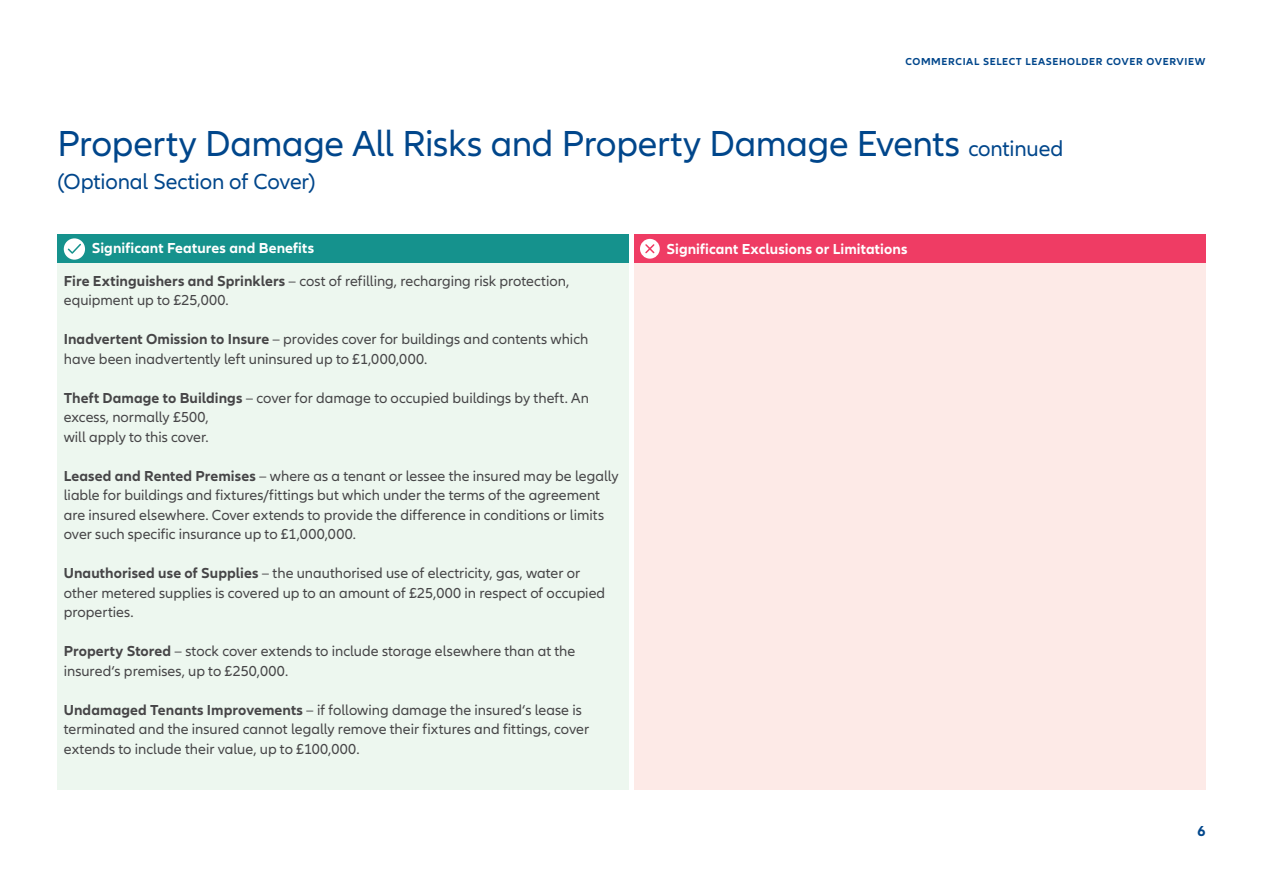
<style>
.page{position:relative;width:1263px;height:893px;background:#fff}
.page>*{position:absolute;margin:0;border:0;box-sizing:border-box;transform-origin:0 0}
.t1{font:37.5px "Allianz Neo";letter-spacing:-.01em;color:#00468b}
.t2{font:22.5px "Allianz Neo";letter-spacing:-.01em;color:#00468b}
.t3{font:15px/19.5px "Allianz Neo";color:#464547}
.t4{font:700 15px "Allianz Neo";letter-spacing:.005em;color:#fff}
.t5{font:700 15px "Allianz Neo";color:#00468b}
.t6{font:700 10.5px "Allianz Neo";letter-spacing:.06em;color:#00468b}
.s1{font-size:22.5px}
.s2{font-weight:700}
</style>
<div class="page">
<div style="left:57px;top:234px;width:572px;height:30px;background:#15928d"></div>
<svg style="left:64px;top:238px;width:21px;height:22px"></svg>
<svg style="left:66px;top:242px;width:16px;height:13px"></svg>
<div style="left:634px;top:234px;width:571px;height:30px;background:#ef3c64"></div>
<div style="left:640px;top:239px;width:20px;height:20px;background:#fff;border-radius:50%"></div>
<svg style="left:645px;top:244px;width:10px;height:10px"></svg>
<div style="left:57px;top:264px;width:572px;height:526px;background:#edf7ef"></div>
<div style="left:634px;top:264px;width:571px;height:526px;background:#fdeae7"></div>
<p class="t6" style="left:906px;top:56px;width:301px">COMMERCIAL SELECT LEASEHOLDER COVER OVERVIEW</p>
<h1 class="t1" style="left:57px;top:122px;width:1007px">Property Damage All Risks and Property Damage Events <span class="s1">continued</span></h1>
<h2 class="t2" style="left:57px;top:169px;width:260px">(Optional Section of Cover)</h2>
<p class="t4" style="left:92px;top:239px;width:224px">Significant Features and Benefits</p>
<p class="t4" style="left:666px;top:240px;width:242px">Significant Exclusions or Limitations</p>
<p class="t3" style="left:64px;top:271px;width:507px"><span class="s2">Fire Extinguishers and Sprinklers</span> – cost of refilling, recharging risk protection, equipment up to £25,000.</p>
<p class="t3" style="left:64px;top:330px;width:526px"><span class="s2">Inadvertent Omission to Insure</span> – provides cover for buildings and contents which have been inadvertently left uninsured up to £1,000,000.</p>
<p class="t3" style="left:64px;top:388px;width:527px"><span class="s2">Theft Damage to Buildings</span> – cover for damage to occupied buildings by theft. An excess, normally £500,<br>will apply to this cover.</p>
<p class="t3" style="left:64px;top:466px;width:556px"><span class="s2">Leased and Rented Premises</span> – where as a tenant or lessee the insured may be legally liable for buildings and fixtures/fittings but which under the terms of the agreement are insured elsewhere. Cover extends to provide the difference in conditions or limits over such specific insurance up to £1,000,000.</p>
<p class="t3" style="left:64px;top:564px;width:543px"><span class="s2">Unauthorised use of Supplies</span> – the unauthorised use of electricity, gas, water or other metered supplies is covered up to an amount of £25,000 in respect of occupied properties.</p>
<p class="t3" style="left:64px;top:642px;width:513px"><span class="s2">Property Stored</span> – stock cover extends to include storage elsewhere than at the insured‘s premises, up to £250,000.</p>
<p class="t3" style="left:64px;top:700px;width:527px"><span class="s2">Undamaged Tenants Improvements</span> – if following damage the insured‘s lease is terminated and the insured cannot legally remove their fixtures and fittings, cover extends to include their value, up to £100,000.</p>
<p class="t5" style="left:1197px;top:822px;width:10px">6</p>
</div>
